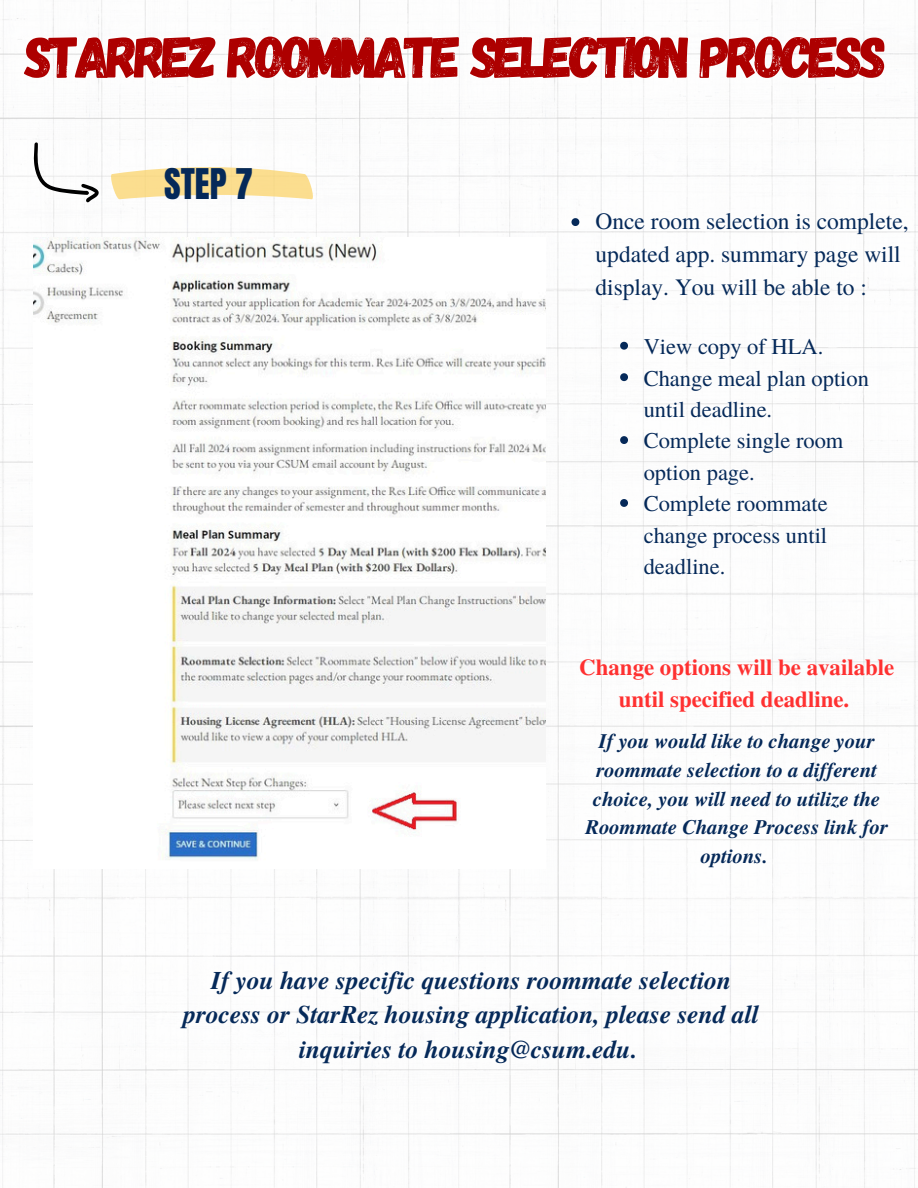
<style>
.page{position:relative;width:918px;height:1188px;background:#fff}
.page>*{position:absolute;margin:0;border:0;box-sizing:border-box;transform-origin:0 0}
.t1{font:58.5px "Gagalin";letter-spacing:-.07em;color:#ad0000}
.t2{font:36px "Anton";color:#052959}
.t3{font:italic 700 25.5px/34.8px "Te X Gyre Termes";color:#052959;text-align:center}
.t4{font:23.4px/32.7px "Te X Gyre Termes";color:#052959}
.t5{font:700 22.95px/31.2px "Te X Gyre Termes";color:#ff3131;text-align:center}
.t6{font:22.5px/31.5px "Te X Gyre Termes";color:#052959}
.t7{font:italic 700 20.7px/28.7px "Te X Gyre Termes";color:#052959;text-align:center}
</style>
<div class="page">
<img style="left:0;top:0;width:918px;height:1188px">
<svg style="left:34px;top:142px;width:65px;height:60px"></svg>
<svg style="left:111px;top:167px;width:203px;height:32px"></svg>
<img style="left:34px;top:237px;width:512px;height:631px">
<svg style="left:572px;top:218px;width:7px;height:8px"></svg>
<svg style="left:620px;top:342px;width:8px;height:8px"></svg>
<svg style="left:620px;top:373px;width:8px;height:8px"></svg>
<svg style="left:620px;top:436px;width:8px;height:8px"></svg>
<svg style="left:620px;top:499px;width:8px;height:8px"></svg>
<p class="t1" style="left:25px;top:19px;width:864px">STARREZ ROOMMATE SELECTION PROCESS</p>
<p class="t2" style="left:164px;top:158px;width:90px">STEP 7</p>
<p class="t4" style="left:596px;top:204px;width:315px">Once room selection is complete, updated app. summary page will display. You will be able to :</p>
<h2 class="t6" style="left:644px;top:330px;width:181px">View copy of HLA.</h2>
<p class="t6" style="left:644px;top:361px;width:227px">Change meal plan option until deadline.</p>
<p class="t6" style="left:644px;top:424px;width:201px">Complete single room option page.</p>
<p class="t6" style="left:644px;top:487px;width:186px;text-align:justify">Complete roommate change process until deadline.</p>
<p class="t5" style="left:579px;top:651px;width:317px">Change options will be available until specified deadline.</p>
<p class="t7" style="left:586px;top:726px;width:304px">If you would like to change your roommate selection to a different choice, you will need to utilize the<br>Roommate Change Process link for options.</p>
<h5 class="t3" style="left:183px;top:961px;width:577px">If you have specific questions roommate selection process or StarRez housing application, please send all inquiries to housing@csum.edu.</h5>
</div>
